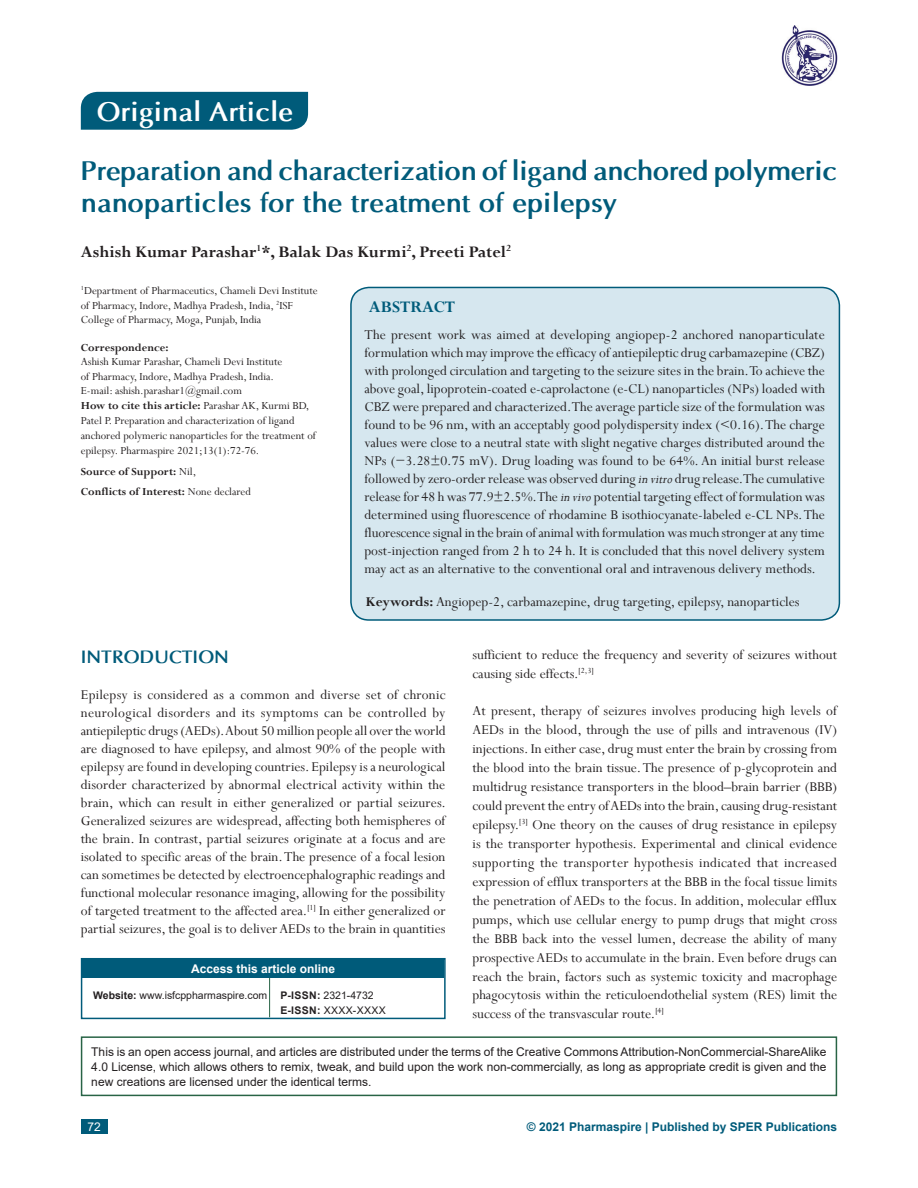
<style>
.page{position:relative;width:918px;height:1188px;background:#fff}
.page>*{position:absolute;margin:0;border:0;box-sizing:border-box;transform-origin:0 0}
.AT{font:700 27px/32.4px "Optima";letter-spacing:-.02em;color:#005b7a}
.AH{font:700 27px "Optima";color:#fff}
.AU{font:700 18px "Perpetua";color:#231f20}
.t1{font:700 18px "Optima";color:#005b7a}
.ABSH{font:700 18px "Perpetua";color:#005b7a}
.TX{font:15px/18.9px "Perpetua";color:#231f20;text-align:justify}
.ABS{font:15px/18px "Perpetua";color:#231f20;text-align:justify}
.KWD{font:15px "Perpetua";color:#231f20}
.CMD{font:12px/15px "Arial";color:#231f20;text-align:justify}
.HTC{font:12px/15px "Perpetua";color:#231f20}
.ADD{font:12px/14.4px "Perpetua";color:#231f20}
.AFF{font:12px/14.4px "Perpetua";color:#231f20}
.HTC-2{font:700 12px "Perpetua";color:#231f20}
.t2{font:700 12px "Arial";color:#005b7a}
.ATAO{font:700 12px "Arial";color:#fff}
.t3{font:12px "Arial";color:#fff}
.WEB{font:10.5px/14.2px "Arial";color:#231f20}
.s1{font-weight:700}
.s2{font-weight:400}
.s3{font-style:italic}
</style>
<div class="page">
<div style="left:81px;top:1120px;width:27px;height:14px;background:#005b7a"></div>
<div style="left:351px;top:287px;width:488px;height:333px;background:#d6e7ef;border-radius:18px"></div>
<div style="left:350px;top:287px;width:490px;height:334px;border:2px solid #005b7a;border-radius:18px"></div>
<div style="left:81px;top:1036px;width:756px;height:60px;border:2px solid #286446"></div>
<div style="left:81px;top:92px;width:227px;height:38px;background:#005b7a"></div>
<div style="left:83px;top:960px;width:361px;height:18px;background:#005b7a"></div>
<hr style="left:269px;top:978px;width:1px;height:39px;background:#286446">
<div style="left:81px;top:958px;width:365px;height:61px;border:2px solid #005b7a"></div>
<img style="left:782px;top:26px;width:55px;height:59px">
<p class="AH" style="left:97px;top:95px;width:198px">Original Article</p>
<p class="AT" style="left:81px;top:154px;width:758px">Preparation and characterization of ligand anchored polymeric nanoparticles for the treatment of epilepsy</p>
<p class="AU" style="left:81px;top:240px;width:432px">Ashish Kumar Parashar<sup>1</sup>*, Balak Das Kurmi<sup>2</sup>, Preeti Patel<sup>2</sup></p>
<p class="AFF" style="left:81px;top:283px;width:238px"><sup>1</sup>Department of Pharmaceutics, Chameli Devi Institute of Pharmacy, Indore, Madhya Pradesh, India, <sup>2</sup>ISF<br>College of Pharmacy, Moga, Punjab, India</p>
<p class="ADD" style="left:81px;top:340px;width:203px"><span class="s1">Correspondence:<br></span>Ashish Kumar Parashar, Chameli Devi Institute of Pharmacy, Indore, Madhya Pradesh, India.<br>E-mail: ashish.parashar1@gmail.com</p>
<p class="HTC" style="left:81px;top:398px;width:237px"><span class="s1">How to cite this article:</span> Parashar AK, Kurmi BD, Patel P. Preparation and characterization of ligand anchored polymeric nanoparticles for the treatment of epilepsy. Pharmaspire 2021;13(1):72-76.</p>
<p class="HTC-2" style="left:81px;top:464px;width:117px">Source of Support: <span class="s2">Nil,</span></p>
<p class="HTC-2" style="left:81px;top:484px;width:172px">Conflicts of Interest: <span class="s2">None declared</span></p>
<p class="ABSH" style="left:369px;top:296px;width:88px">ABSTRACT</p>
<p class="ABS" style="left:364px;top:325px;width:462px">The present work was aimed at developing angiopep-2 anchored nanoparticulate formulation which may improve the efficacy of antiepileptic drug carbamazepine (CBZ) with prolonged circulation and targeting to the seizure sites in the brain. To achieve the above goal, lipoprotein-coated e-caprolactone (e-CL) nanoparticles (NPs) loaded with CBZ were prepared and characterized. The average particle size of the formulation was found to be 96 nm, with an acceptably good polydispersity index (&lt;0.16). The charge values were close to a neutral state with slight negative charges distributed around the NPs (−3.28±0.75 mV). Drug loading was found to be 64%. An initial burst release followed by zero-order release was observed during <span class="s3">in vitro</span> drug release. The cumulative release for 48 h was 77.9±2.5%. The <span class="s3">in vivo</span> potential targeting effect of formulation was determined using fluorescence of rhodamine B isothiocyanate-labeled e-CL NPs. The fluorescence signal in the brain of animal with formulation was much stronger at any time post-injection ranged from 2 h to 24 h. It is concluded that this novel delivery system may act as an alternative to the conventional oral and intravenous delivery methods.</p>
<p class="KWD" style="left:366px;top:593px;width:435px"><span class="s1">Keywords:</span> Angiopep-2, carbamazepine, drug targeting, epilepsy, nanoparticles</p>
<p class="TX" style="left:472px;top:645px;width:366px">sufficient to reduce the frequency and severity of seizures without causing side effects.<sup>[2,3]</sup></p>
<p class="TX" style="left:472px;top:701px;width:366px">At present, therapy of seizures involves producing high levels of AEDs in the blood, through the use of pills and intravenous (IV) injections. In either case, drug must enter the brain by crossing from the blood into the brain tissue. The presence of p-glycoprotein and multidrug resistance transporters in the blood–brain barrier (BBB) could prevent the entry of AEDs into the brain, causing drug-resistant epilepsy.<sup>[3]</sup> One theory on the causes of drug resistance in epilepsy is the transporter hypothesis. Experimental and clinical evidence supporting the transporter hypothesis indicated that increased expression of efflux transporters at the BBB in the focal tissue limits the penetration of AEDs to the focus. In addition, molecular efflux pumps, which use cellular energy to pump drugs that might cross the BBB back into the vessel lumen, decrease the ability of many prospective AEDs to accumulate in the brain. Even before drugs can reach the brain, factors such as systemic toxicity and macrophage phagocytosis within the reticuloendothelial system (RES) limit the success of the transvascular route.<sup>[4]</sup></p>
<p class="CMD" style="left:91px;top:1044px;width:737px">This is an open access journal, and articles are distributed under the terms of the Creative Commons Attribution-NonCommercial-ShareAlike 4.0 License, which allows others to remix, tweak, and build upon the work non-commercially, as long as appropriate credit is given and the new creations are licensed under the identical terms.</p>
<h1 class="t1" style="left:81px;top:646px;width:150px">INTRODUCTION</h1>
<p class="TX" style="left:81px;top:685px;width:367px;line-height:18px">Epilepsy is considered as a common and diverse set of chronic neurological disorders and its symptoms can be controlled by antiepileptic drugs (AEDs). About 50 million people all over the world are diagnosed to have epilepsy, and almost 90% of the people with epilepsy are found in developing countries. Epilepsy is a neurological disorder characterized by abnormal electrical activity within the brain, which can result in either generalized or partial seizures.<br>Generalized seizures are widespread, affecting both hemispheres of the brain. In contrast, partial seizures originate at a focus and are isolated to specific areas of the brain. The presence of a focal lesion can sometimes be detected by electroencephalographic readings and functional molecular resonance imaging, allowing for the possibility of targeted treatment to the affected area.<sup>[1]</sup> In either generalized or partial seizures, the goal is to deliver AEDs to the brain in quantities</p>
<p class="ATAO" style="left:191px;top:961px;width:146px">Access this article online</p>
<p class="WEB" style="left:93px;top:989px;width:176px"><span class="s1">Website:</span> www.isfcppharmaspire.com</p>
<p class="WEB" style="left:280px;top:989px;width:107px"><span class="s1">P-ISSN:</span> 2321-4732<br><span class="s1">E-ISSN:</span> XXXX-XXXX</p>
<p class="t3" style="left:88px;top:1119px;width:15px">72</p>
<p class="t2" style="left:527px;top:1119px;width:312px">© 2021 Pharmaspire | Published by SPER Publications</p>
</div>
